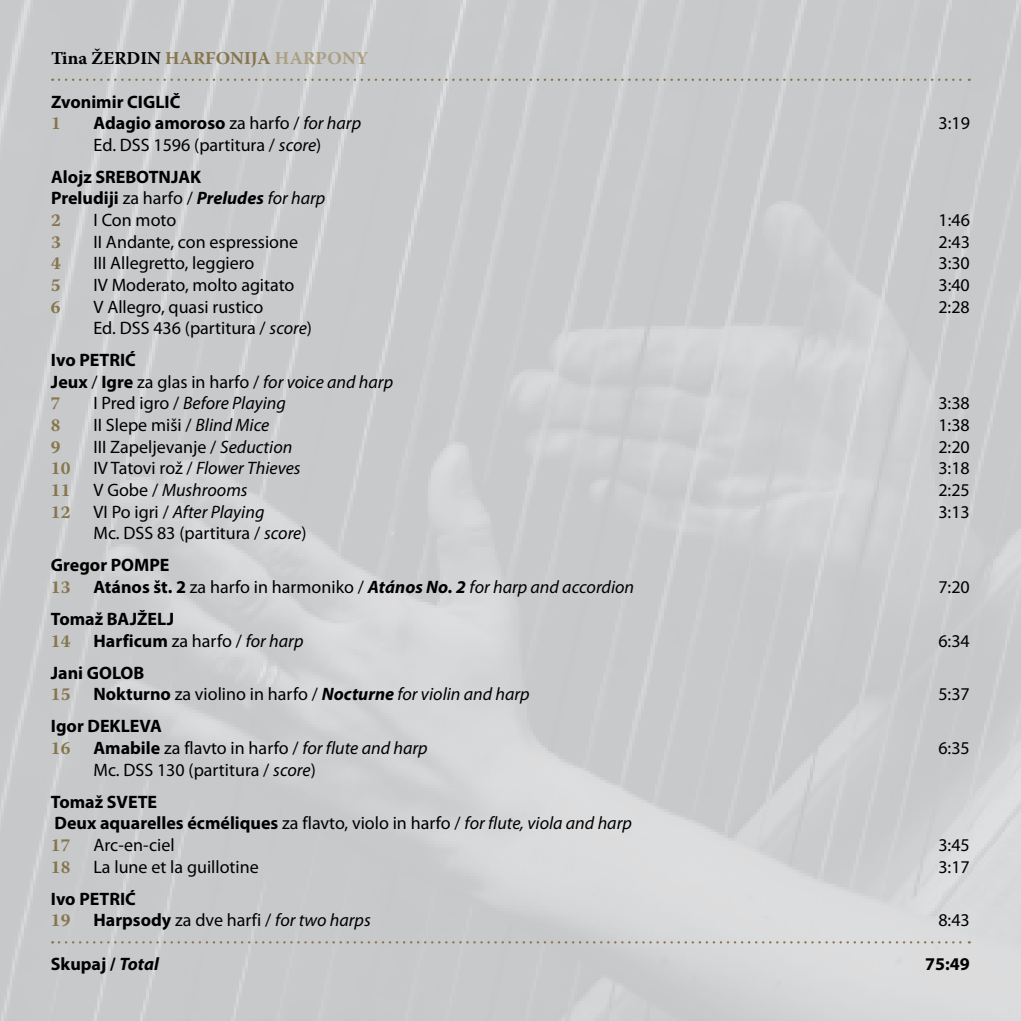
<style>
.page{position:relative;width:1021px;height:1021px;background:#fff}
.page>*{position:absolute;margin:0;border:0;box-sizing:border-box;transform-origin:0 0}
.t1{font:18px/32.1px "Myriad Pro";color:#000}
.t2{font:700 18px "Myriad Pro";color:#000}
.t3{font:italic 18px "Myriad Pro";color:#000}
.t4{font:700 18px "Warnock Pro";color:#86754d}
.t5{font:700 18px "Warnock Pro";letter-spacing:.005em;color:#000}
.s1{color:#86754d}
.s2{color:#ab9f83}
.s3{font-weight:400}
.s4{font-weight:400;font-style:italic}
.s5{font-style:italic}
.s6{font-weight:700}
.s7{font-style:normal}
.s8{font-weight:700;font-style:italic}
</style>
<div class="page">
<img style="left:0;top:0;width:1020px;height:1020px">
<svg style="left:59px;top:79px;width:910px;height:2px;background:#b6b3a9"></svg>
<svg style="left:59px;top:941px;width:910px;height:2px;background:#bcb8af"></svg>
<p class="t5" style="left:51px;top:48px;width:318px">Tina ŽERDIN <span class="s1">HARFONIJA</span> <span class="s2">HARPONY</span></p>
<p class="t2" style="left:51px;top:91px;width:131px">Zvonimir CIGLIČ</p>
<p class="t4" style="left:51px;top:112px;width:11px">1</p>
<p class="t2" style="left:94px;top:113px;width:269px">Adagio amoroso <span class="s3">za harfo /</span> <span class="s4">for harp</span></p>
<p class="t1" style="left:938px;top:107px;width:33px">3:19</p>
<p class="t1" style="left:51px;top:129px;width:272px;text-indent:43px">Ed. DSS 1596 (partitura / <span class="s5">score</span>)<br><span class="s6">Alojz SREBOTNJAK</span></p>
<p class="t2" style="left:51px;top:188px;width:276px">Preludiji <span class="s3">za harfo /</span> <span class="s5">Preludes</span> <span class="s4">for harp</span></p>
<p class="t4" style="left:51px;top:209px;width:11px">2</p>
<p class="t1" style="left:94px;top:204px;width:84px">I Con moto</p>
<p class="t1" style="left:938px;top:204px;width:33px">1:46</p>
<p class="t4" style="left:51px;top:231px;width:11px">3</p>
<p class="t1" style="left:94px;top:226px;width:206px">II Andante, con espressione</p>
<p class="t1" style="left:938px;top:226px;width:33px">2:43</p>
<p class="t4" style="left:51px;top:252px;width:11px">4</p>
<p class="t1" style="left:94px;top:247px;width:162px">III Allegretto, leggiero</p>
<p class="t1" style="left:938px;top:247px;width:33px">3:30</p>
<p class="t4" style="left:51px;top:274px;width:11px">5</p>
<p class="t1" style="left:93px;top:269px;width:202px">IV Moderato, molto agitato</p>
<p class="t1" style="left:938px;top:269px;width:33px">3:40</p>
<p class="t4" style="left:51px;top:296px;width:11px">6</p>
<p class="t1" style="left:93px;top:291px;width:171px">V Allegro, quasi rustico</p>
<p class="t1" style="left:938px;top:291px;width:33px">2:28</p>
<p class="t1" style="left:51px;top:312px;width:262px;text-indent:43px">Ed. DSS 436 (partitura / <span class="s5">score</span>)<br><span class="s6">Ivo PETRIĆ</span></p>
<p class="t1" style="left:51px;top:366px;width:344px"><span class="s6">Jeux</span> / <span class="s6">Igre</span> za glas in harfo / <span class="s5">for voice and harp</span></p>
<p class="t4" style="left:51px;top:392px;width:11px">7</p>
<p class="t3" style="left:93px;top:394px;width:194px"><span class="s7">I Pred igro /</span> Before Playing</p>
<p class="t1" style="left:938px;top:388px;width:33px">3:38</p>
<p class="t4" style="left:51px;top:414px;width:11px">8</p>
<p class="t1" style="left:93px;top:409px;width:177px">II Slepe miši / <span class="s5">Blind Mice</span></p>
<p class="t1" style="left:938px;top:409px;width:33px">1:38</p>
<p class="t4" style="left:51px;top:436px;width:11px">9</p>
<p class="t1" style="left:93px;top:431px;width:200px">III Zapeljevanje / <span class="s5">Seduction</span></p>
<p class="t1" style="left:938px;top:431px;width:33px">2:20</p>
<p class="t4" style="left:51px;top:457px;width:21px">10</p>
<p class="t3" style="left:93px;top:458px;width:209px"><span class="s7">IV Tatovi rož /</span> Flower Thieves</p>
<p class="t1" style="left:938px;top:452px;width:33px">3:18</p>
<p class="t4" style="left:51px;top:479px;width:21px">11</p>
<p class="t3" style="left:93px;top:480px;width:156px"><span class="s7">V Gobe /</span> Mushrooms</p>
<p class="t1" style="left:938px;top:474px;width:33px">2:25</p>
<p class="t4" style="left:51px;top:500px;width:21px">12</p>
<p class="t3" style="left:93px;top:502px;width:172px"><span class="s7">VI Po igri /</span> After Playing</p>
<p class="t1" style="left:938px;top:496px;width:33px">3:13</p>
<p class="t1" style="left:51px;top:517px;width:257px;text-indent:43px">Mc. DSS 83 (partitura / <span class="s5">score</span>)<br><span class="s6">Gregor POMPE</span></p>
<p class="t4" style="left:51px;top:576px;width:21px">13</p>
<p class="t1" style="left:93px;top:571px;width:542px"><span class="s6">Atános št. 2</span> za harfo in harmoniko / <span class="s8">Atános No. 2</span> <span class="s5">for harp and accordion</span></p>
<p class="t1" style="left:938px;top:571px;width:33px">7:20</p>
<p class="t2" style="left:51px;top:608px;width:125px">Tomaž BAJŽELJ</p>
<p class="t4" style="left:51px;top:629px;width:21px">14</p>
<p class="t2" style="left:93px;top:630px;width:211px">Harficum <span class="s3">za harfo /</span> <span class="s4">for harp</span></p>
<p class="t1" style="left:938px;top:624px;width:33px">6:34</p>
<p class="t2" style="left:51px;top:662px;width:95px">Jani GOLOB</p>
<p class="t4" style="left:51px;top:683px;width:21px">15</p>
<p class="t1" style="left:93px;top:678px;width:438px"><span class="s6">Nokturno</span> za violino in harfo / <span class="s8">Nocturne</span> <span class="s5">for violin and harp</span></p>
<p class="t1" style="left:938px;top:678px;width:33px">5:37</p>
<p class="t2" style="left:51px;top:716px;width:112px">Igor DEKLEVA</p>
<p class="t4" style="left:51px;top:737px;width:21px">16</p>
<p class="t1" style="left:93px;top:732px;width:335px"><span class="s6">Amabile</span> za flavto in harfo / <span class="s5">for flute and harp</span></p>
<p class="t1" style="left:938px;top:732px;width:33px">6:35</p>
<p class="t1" style="left:51px;top:753px;width:266px;text-indent:43px">Mc. DSS 130 (partitura / <span class="s5">score</span>)<br><span class="s6">Tomaž SVETE</span></p>
<p class="t2" style="left:55px;top:813px;width:579px">Deux aquarelles écméliques <span class="s3">za flavto, violo in harfo /</span> <span class="s4">for flute, viola and harp</span></p>
<p class="t4" style="left:51px;top:834px;width:21px">17</p>
<p class="t1" style="left:93px;top:829px;width:83px">Arc-en-ciel</p>
<p class="t1" style="left:938px;top:829px;width:33px">3:45</p>
<p class="t4" style="left:51px;top:855px;width:21px">18</p>
<p class="t1" style="left:93px;top:850px;width:167px">La lune et la guillotine</p>
<p class="t1" style="left:938px;top:850px;width:33px">3:17</p>
<p class="t2" style="left:51px;top:888px;width:86px">Ivo PETRIĆ</p>
<p class="t4" style="left:51px;top:909px;width:21px">19</p>
<p class="t1" style="left:93px;top:904px;width:279px"><span class="s6">Harpsody</span> za dve harfi / <span class="s5">for two harps</span></p>
<p class="t1" style="left:938px;top:904px;width:33px">8:43</p>
<p class="t2" style="left:51px;top:953px;width:109px">Skupaj / <span class="s5">Total</span></p>
<p class="t2" style="left:925px;top:953px;width:46px">75:49</p>
</div>
